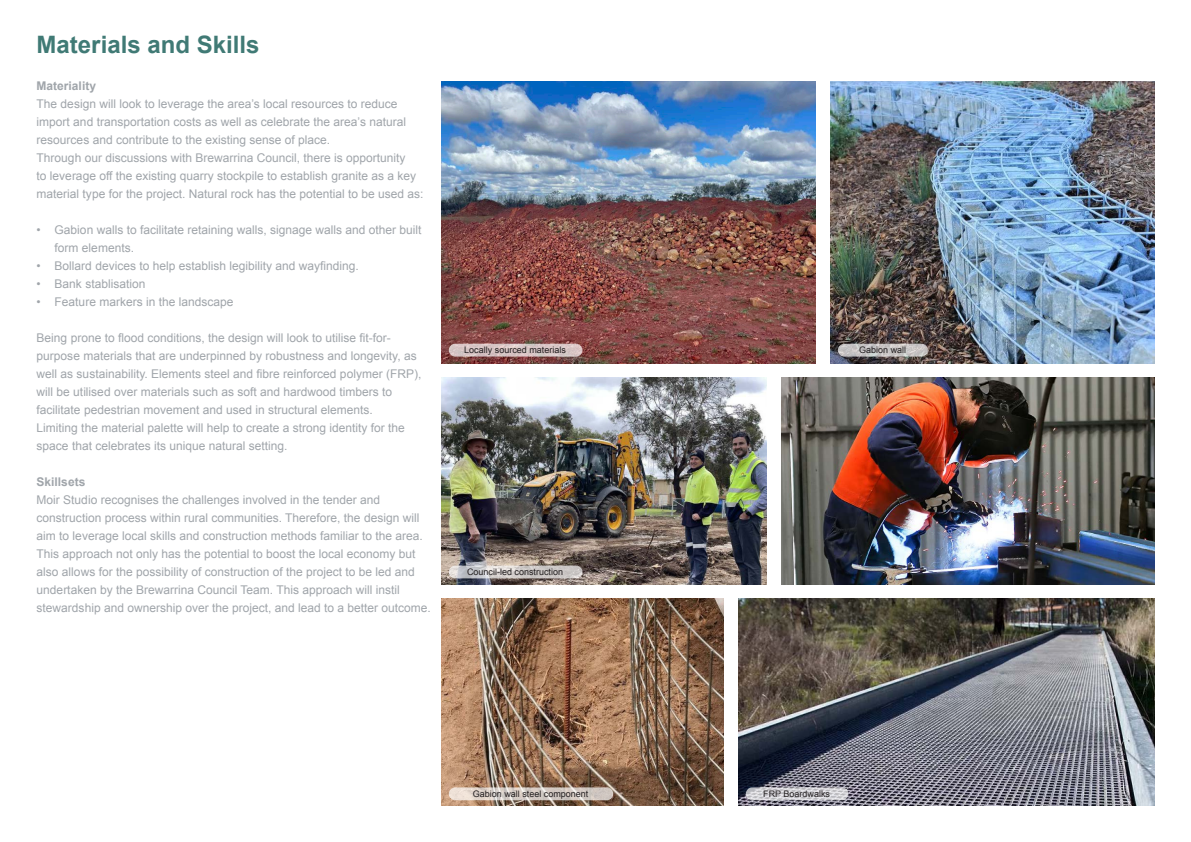
<style>
.page{position:relative;width:1191px;height:842px;background:#fff}
.page>*{position:absolute;margin:0;border:0;box-sizing:border-box;transform-origin:0 0}
.t1{font:700 24px "Arial";color:#407a75}
.t2{font:12px/18px "Arial";color:#a0a5aa}
.t3{font:700 12px "Arial";color:#a0a5aa}
.Annotation_Plan{font:9px "Arial";color:#231f20}
</style>
<div class="page">
<img style="left:831px;top:81px;width:324px;height:282px">
<img style="left:781px;top:378px;width:374px;height:207px">
<img style="left:442px;top:377px;width:324px;height:207px">
<img style="left:442px;top:81px;width:373px;height:283px">
<img style="left:738px;top:599px;width:417px;height:207px">
<img style="left:442px;top:599px;width:281px;height:207px">
<svg style="left:449px;top:787px;width:164px;height:13px;background:#d7cdc5"></svg>
<svg style="left:746px;top:787px;width:102px;height:13px"></svg>
<svg style="left:449px;top:566px;width:133px;height:12px;background:#cfcccb"></svg>
<svg style="left:449px;top:344px;width:133px;height:13px;background:#d4c1c0"></svg>
<svg style="left:838px;top:344px;width:90px;height:13px"></svg>
<p class="t1" style="left:37px;top:29px;width:224px">Materials and Skills</p>
<p class="t3" style="left:37px;top:78px;width:61px">Materiality</p>
<p class="t2" style="left:37px;top:95px;width:371px">The design will look to leverage the area’s local resources to reduce import and transportation costs as well as celebrate the area’s natural resources and contribute to the existing sense of place.</p>
<p class="t2" style="left:37px;top:149px;width:388px">Through our discussions with Brewarrina Council, there is opportunity<br>to leverage off the existing quarry stockpile to establish granite as a key material type for the project. Natural rock has the potential to be used as:</p>
<p class="t2" style="left:55px;top:221px;width:368px;text-indent:-18px">• Gabion walls to facilitate retaining walls, signage walls and other built form elements.</p>
<p class="t2" style="left:37px;top:257px;width:324px">• Bollard devices to help establish legibility and wayfinding.</p>
<p class="t2" style="left:37px;top:275px;width:110px">• Bank stablisation</p>
<p class="t2" style="left:37px;top:293px;width:198px">• Feature markers in the landscape</p>
<p class="t2" style="left:37px;top:329px;width:386px">Being prone to flood conditions, the design will look to utilise fit-for&shy;purpose materials that are underpinned by robustness and longevity, as well as sustainability. Elements steel and fibre reinforced polymer (FRP), will be utilised over materials such as soft and hardwood timbers to facilitate pedestrian movement and used in structural elements.</p>
<p class="t2" style="left:37px;top:419px;width:370px">Limiting the material palette will help to create a strong identity for the space that celebrates its unique natural setting.</p>
<p class="t3" style="left:37px;top:474px;width:50px">Skillsets</p>
<p class="t2" style="left:37px;top:491px;width:396px">Moir Studio recognises the challenges involved in the tender and construction process within rural communities. Therefore, the design will aim to leverage local skills and construction methods familiar to the area.<br>This approach not only has the potential to boost the local economy but also allows for the possibility of construction of the project to be led and undertaken by the Brewarrina Council Team. This approach will instil stewardship and ownership over the project, and lead to a better outcome.</p>
<p class="Annotation_Plan" style="left:464px;top:344px;width:103px">Locally sourced materials</p>
<p class="Annotation_Plan" style="left:859px;top:344px;width:49px">Gabion wall</p>
<p class="Annotation_Plan" style="left:467px;top:566px;width:98px">Council-led construction</p>
<p class="Annotation_Plan" style="left:473px;top:788px;width:117px">Gabion wall steel component</p>
<p class="Annotation_Plan" style="left:763px;top:788px;width:68px">FRP Boardwalks</p>
</div>
